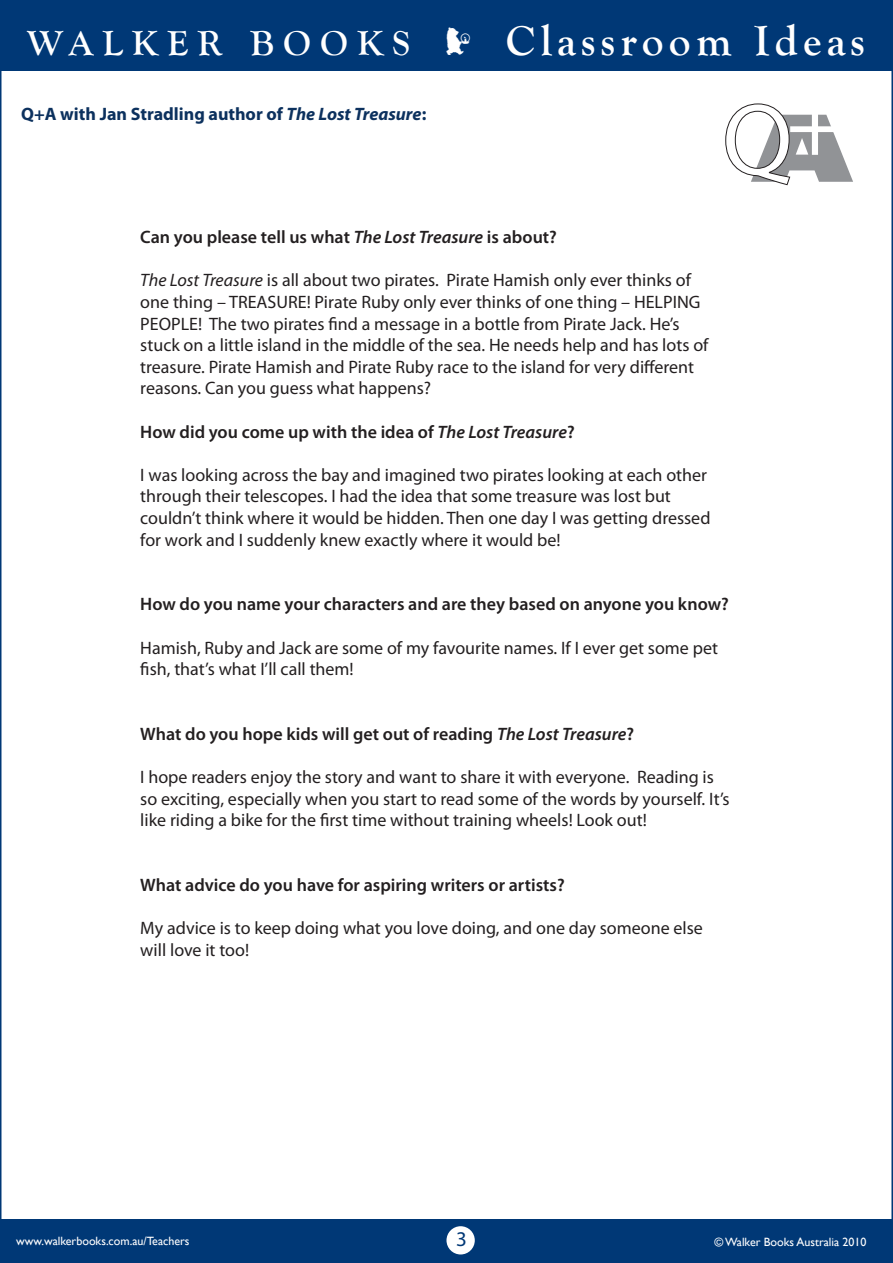
<style>
.page{position:relative;width:893px;height:1263px;background:#fff}
.page>*{position:absolute;margin:0;border:0;box-sizing:border-box;transform-origin:0 0}
.t1{font:700 43.5px "Goudy Old Style T";letter-spacing:.12em;color:#fff}
.t2{font:700 36px "Goudy Old Style T";letter-spacing:.25em;color:#fff}
.t3{font:21px "Myriad Pro";color:#003876}
.t4{font:18px/21.6px "Myriad Pro";color:#231f20}
.t5{font:600 18px "Myriad Pro";color:#231f20}
.t6{font:700 18px "Myriad Pro";color:#0c315e}
.t7{font:12px "Gill Sans";color:#fff}
.s1{font-style:italic}
</style>
<div class="page">
<div style="left:0;top:1219px;width:893px;height:44px;background:#003876"></div>
<div style="left:446px;top:1226px;width:29px;height:28px;background:#fff;border-radius:50%"></div>
<div style="left:0;top:0;width:893px;height:71px;background:#003876"></div>
<svg style="left:725px;top:104px;width:128px;height:81px"></svg>
<h2 class="t2" style="left:28px;top:22px;width:384px">WALKER BOOKS</h2>
<h1 class="t1" style="left:506px;top:16px;width:361px">Classroom Ideas</h1>
<p class="t6" style="left:21px;top:107px;width:407px">Q+A with Jan Stradling author of <span class="s1">The Lost Treasure</span>:</p>
<p class="t5" style="left:140px;top:230px;width:418px">Can you please tell us what <span class="s1">The Lost Treasure</span> is about?</p>
<p class="t4" style="left:140px;top:271px;width:570px"><span class="s1">The Lost Treasure</span> is all about two pirates. Pirate Hamish only ever thinks of one thing – TREASURE! Pirate Ruby only ever thinks of one thing – HELPING PEOPLE! The two pirates find a message in a bottle from Pirate Jack. He’s stuck on a little island in the middle of the sea. He needs help and has lots of treasure. Pirate Hamish and Pirate Ruby race to the island for very different reasons. Can you guess what happens?</p>
<p class="t5" style="left:140px;top:425px;width:436px">How did you come up with the idea of <span class="s1">The Lost Treasure</span>?</p>
<p class="t4" style="left:140px;top:466px;width:572px">I was looking across the bay and imagined two pirates looking at each other through their telescopes. I had the idea that some treasure was lost but couldn’t think where it would be hidden. Then one day I was getting dressed for work and I suddenly knew exactly where it would be!</p>
<p class="t5" style="left:140px;top:597px;width:590px">How do you name your characters and are they based on anyone you know?</p>
<p class="t4" style="left:140px;top:639px;width:579px">Hamish, Ruby and Jack are some of my favourite names. If I ever get some pet fish, that’s what I’ll call them!</p>
<p class="t5" style="left:140px;top:727px;width:495px">What do you hope kids will get out of reading <span class="s1">The Lost Treasure</span>?</p>
<p class="t4" style="left:140px;top:768px;width:591px">I hope readers enjoy the story and want to share it with everyone. Reading is so exciting, especially when you start to read some of the words by yourself. It’s like riding a bike for the first time without training wheels! Look out!</p>
<p class="t5" style="left:140px;top:878px;width:426px">What advice do you have for aspiring writers or artists?</p>
<p class="t4" style="left:140px;top:919px;width:564px">My advice is to keep doing what you love doing, and one day someone else will love it too!</p>
<p class="t3" style="left:456px;top:1230px;width:12px">3</p>
<p class="t7" style="left:16px;top:1233px;width:175px">www.walkerbooks.com.au/Teachers</p>
<p class="t7" style="left:714px;top:1234px;width:154px">© Walker Books Australia 2010</p>
</div>
